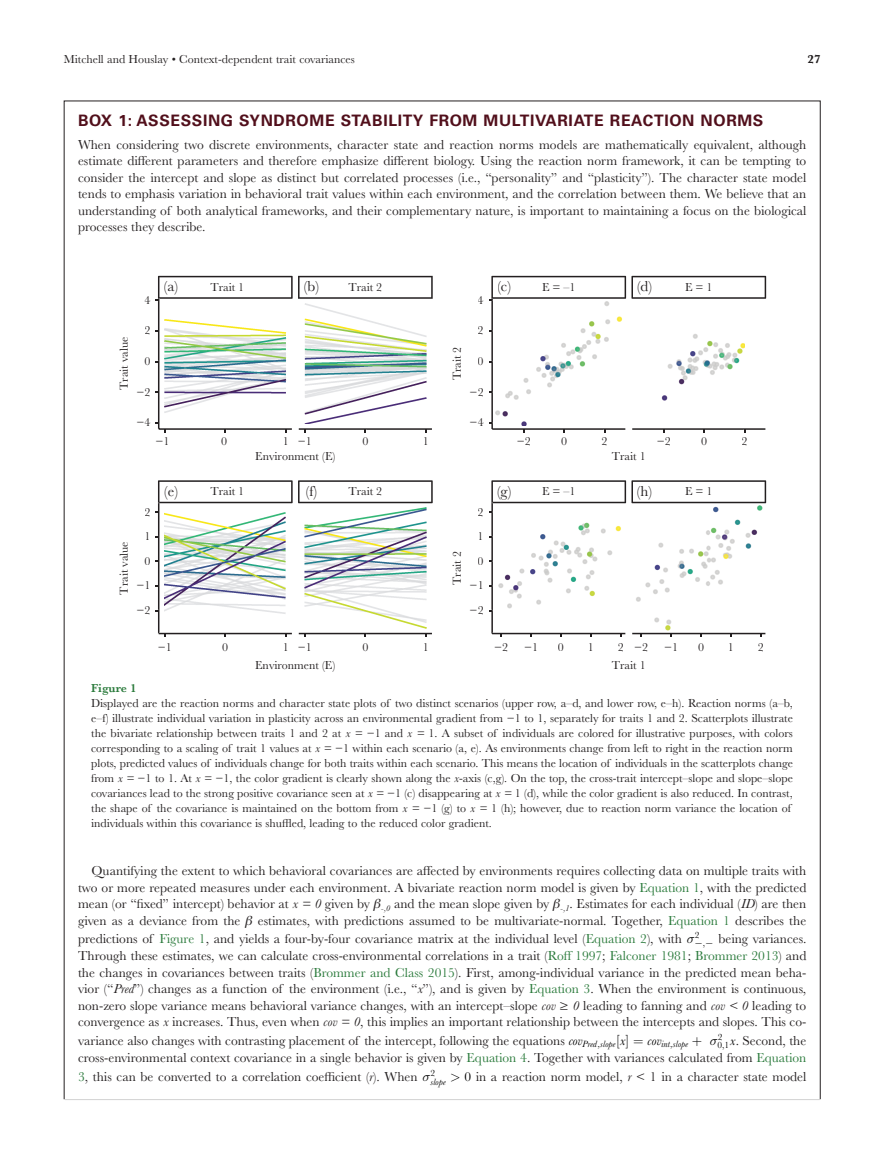
<style>
.page{position:relative;width:891px;height:1175px;background:#fff}
.page>*{position:absolute;margin:0;border:0;box-sizing:border-box;transform-origin:0 0}
.t1{font:700 15.75px "Univers LT Std";letter-spacing:.04em;color:#510f1b}
.t2{font:15px "Baskerville MT Std";color:#231f20}
.t3{font:13.5px/16.5px "Baskerville MT Std";color:#231f20;text-align:justify}
.t4{font:12px/15px "Baskerville MT Std";color:#231f20}
.t5{font:600 12px "Baskerville MT Std";color:#2a7a3b}
.t6{font:700 12px "Baskerville MT Std";color:#231f20}
.s1{font-size:15px}
.s2{font-size:12px}
.s3{font-style:italic}
.s4{color:#2a7a3b}
.s5{font-family:"Gandhari Unicode";font-style:italic}
.s6{font-family:"CMMI10";color:#000}
.s7{font-style:italic;color:#000}
.s8{font-family:"CMR10";color:#000}
.s9{color:#000}
</style>
<div class="page">
<svg style="left:155px;top:276px;width:278px;height:156px"></svg>
<svg style="left:489px;top:276px;width:277px;height:156px"></svg>
<svg style="left:155px;top:480px;width:278px;height:157px"></svg>
<svg style="left:489px;top:480px;width:277px;height:157px"></svg>
<div style="left:63px;top:1099px;width:758px;height:13px;border:2px solid #fff"></div>
<p class="t4" style="left:64px;top:52px;width:293px">Mitchell and Houslay • Context-dependent trait covariances</p>
<p class="t6" style="left:808px;top:53px;width:15px">27</p>
<p class="t1" style="left:78px;top:111px;width:687px">BOX 1: ASSESSING SYNDROME STABILITY FROM MULTIVARIATE REACTION NORMS</p>
<p class="t3" style="left:78px;top:136px;width:730px">When considering two discrete environments, character state and reaction norms models are mathematically equivalent, although estimate different parameters and therefore emphasize different biology. Using the reaction norm framework, it can be tempting to consider the intercept and slope as distinct but correlated processes (i.e., “personality” and “plasticity”). The character state model tends to emphasis variation in behavioral trait values within each environment, and the correlation between them. We believe that an understanding of both analytical frameworks, and their complementary nature, is important to maintaining a focus on the biological processes they describe.</p>
<p class="t4" style="left:117px;top:390px;width:55px;rotate:-90deg">Trait value</p>
<p class="t4" style="left:144px;top:292px;width:7px">4</p>
<p class="t4" style="left:164px;top:279px;width:82px"><span class="s1">(a)</span> Trait 1</p>
<p class="t4" style="left:304px;top:279px;width:80px"><span class="s1">(b)</span> Trait 2</p>
<p class="t4" style="left:478px;top:292px;width:7px">4</p>
<p class="t4" style="left:497px;top:279px;width:80px"><span class="s1">(c)</span> E = –1</p>
<p class="t2" style="left:637px;top:277px;width:77px">(d) <span class="s2">E = 1</span></p>
<p class="t4" style="left:144px;top:323px;width:7px">2</p>
<p class="t4" style="left:478px;top:323px;width:7px">2</p>
<p class="t4" style="left:144px;top:353px;width:7px">0</p>
<p class="t4" style="left:449px;top:380px;width:35px;rotate:-90deg">Trait 2</p>
<p class="t4" style="left:478px;top:353px;width:7px">0</p>
<p class="t4" style="left:136px;top:384px;width:16px">−2</p>
<p class="t4" style="left:470px;top:384px;width:16px">−2</p>
<p class="t4" style="left:136px;top:415px;width:16px">−4</p>
<p class="t4" style="left:470px;top:415px;width:16px">−4</p>
<p class="t4" style="left:155px;top:434px;width:16px">−1</p>
<p class="t4" style="left:298px;top:434px;width:16px">−1</p>
<p class="t4" style="left:221px;top:434px;width:7px">0</p>
<p class="t4" style="left:283px;top:434px;width:7px">1</p>
<p class="t4" style="left:362px;top:434px;width:7px">0</p>
<p class="t4" style="left:423px;top:434px;width:7px">1</p>
<p class="t4" style="left:517px;top:434px;width:16px">−2</p>
<p class="t4" style="left:657px;top:434px;width:16px">−2</p>
<p class="t4" style="left:612px;top:448px;width:35px">Trait 1</p>
<p class="t4" style="left:561px;top:434px;width:7px">0</p>
<p class="t4" style="left:602px;top:434px;width:7px">2</p>
<p class="t4" style="left:701px;top:434px;width:7px">0</p>
<p class="t4" style="left:742px;top:434px;width:7px">2</p>
<p class="t4" style="left:255px;top:448px;width:82px">Environment (E)</p>
<p class="t4" style="left:117px;top:594px;width:55px;rotate:-90deg">Trait value</p>
<p class="t4" style="left:144px;top:504px;width:7px">2</p>
<p class="t4" style="left:144px;top:529px;width:7px">1</p>
<p class="t4" style="left:144px;top:553px;width:7px">0</p>
<p class="t4" style="left:136px;top:578px;width:16px">−1</p>
<p class="t4" style="left:136px;top:602px;width:16px">−2</p>
<p class="t4" style="left:164px;top:484px;width:82px"><span class="s1">(e)</span> Trait 1</p>
<p class="t4" style="left:306px;top:484px;width:78px"><span class="s1">(f)</span> Trait 2</p>
<p class="t4" style="left:497px;top:484px;width:80px"><span class="s1">(g)</span> E = –1</p>
<p class="t2" style="left:637px;top:482px;width:77px">(h) <span class="s2">E = 1</span></p>
<p class="t4" style="left:478px;top:504px;width:7px">2</p>
<p class="t4" style="left:449px;top:585px;width:35px;rotate:-90deg">Trait 2</p>
<p class="t4" style="left:478px;top:529px;width:7px">1</p>
<p class="t4" style="left:478px;top:553px;width:7px">0</p>
<p class="t4" style="left:470px;top:578px;width:16px">−1</p>
<p class="t4" style="left:470px;top:602px;width:16px">−2</p>
<p class="t4" style="left:158px;top:639px;width:16px">−1</p>
<p class="t4" style="left:255px;top:637px;width:82px;line-height:18px;text-indent:43px">−1<br>Environment (E)</p>
<p class="t4" style="left:222px;top:639px;width:7px">0</p>
<p class="t4" style="left:283px;top:639px;width:7px">1</p>
<p class="t4" style="left:362px;top:639px;width:7px">0</p>
<p class="t4" style="left:423px;top:639px;width:7px">1</p>
<p class="t4" style="left:494px;top:639px;width:16px">−2</p>
<p class="t4" style="left:524px;top:639px;width:16px">−1</p>
<p class="t4" style="left:558px;top:639px;width:7px">0</p>
<p class="t4" style="left:588px;top:639px;width:7px">1</p>
<p class="t4" style="left:618px;top:639px;width:32px">2 −2</p>
<p class="t4" style="left:664px;top:639px;width:16px">−1</p>
<p class="t4" style="left:698px;top:639px;width:7px">0</p>
<p class="t4" style="left:728px;top:639px;width:7px">1</p>
<p class="t4" style="left:758px;top:639px;width:7px">2</p>
<p class="t4" style="left:612px;top:657px;width:35px">Trait 1</p>
<p class="t5" style="left:91px;top:680px;width:47px">Figure 1</p>
<p class="t4" style="left:91px;top:695px;width:703px">Displayed are the reaction norms and character state plots of two distinct scenarios (upper row, a–d, and lower row, e–h). Reaction norms (a–b, e–f) illustrate individual variation in plasticity across an environmental gradient from −1 to 1, separately for traits 1 and 2. Scatterplots illustrate the bivariate relationship between traits 1 and 2 at <span class="s3">x =</span> −1 and <span class="s3">x =</span> 1. A subset of individuals are colored for illustrative purposes, with colors corresponding to a scaling of trait 1 values at <span class="s3">x =</span> −1 within each scenario (a, e). As environments change from left to right in the reaction norm plots, predicted values of individuals change for both traits within each scenario. This means the location of individuals in the scatterplots change from <span class="s3">x =</span> −1 to 1. At <span class="s3">x =</span> −1, the color gradient is clearly shown along the <span class="s3">x</span>-axis (c,g). On the top, the cross-trait intercept–slope and slope–slope covariances lead to the strong positive covariance seen at <span class="s3">x =</span> −1 (c) disappearing at <span class="s3">x =</span> 1 (d), while the color gradient is also reduced. In contrast, the shape of the covariance is maintained on the bottom from <span class="s3">x =</span> −1 (g) to <span class="s3">x =</span> 1 (h); however, due to reaction norm variance the location of individuals within this covariance is shuffled, leading to the reduced color gradient.</p>
<p class="t3" style="left:78px;top:862px;width:730px;text-indent:14px">Quantifying the extent to which behavioral covariances are affected by environments requires collecting data on multiple traits with two or more repeated measures under each environment. A bivariate reaction norm model is given by <span class="s4">Equation 1</span>, with the predicted mean (or “fixed” intercept) behavior at <span class="s3">x = 0</span> given by <span class="s5">β</span><sub>-,0</sub> and the mean slope given by <span class="s5">β</span><sub>-,1</sub>. Estimates for each individual (<span class="s3">ID</span>) are then given as a deviance from the <span class="s5">β</span> estimates, with predictions assumed to be multivariate-normal. Together, <span class="s4">Equation 1</span> describes the</p>
<p class="t3" style="left:78px;top:930px;width:623px">predictions of <span class="s4">Figure 1</span>, and yields a four-by-four covariance matrix at the individual level (<span class="s4">Equation 2</span>), with <span class="s6">σ</span><sup>2</sup></p>
<p class="t3" style="left:78px;top:930px;width:730px;text-indent:616px"><sub>−</sub><sub>,</sub><sub>−</sub> being variances.<br>Through these estimates, we can calculate cross-environmental correlations in a trait (<span class="s4">Roff 1997</span>; <span class="s4">Falconer 1981</span>; <span class="s4">Brommer 2013</span>) and the changes in covariances between traits (<span class="s4">Brommer and Class 2015</span>). First, among-individual variance in the predicted mean beha&shy;vior (“<span class="s3">Pred</span>”) changes as a function of the environment (i.e., “<span class="s3">x</span>”), and is given by <span class="s4">Equation 3</span>. When the environment is continuous, non-zero slope variance means behavioral variance changes, with an intercept–slope <span class="s3">cov ≥ 0</span> leading to fanning and <span class="s3">cov &lt; 0</span> leading to convergence as <span class="s3">x</span> increases. Thus, even when <span class="s3">cov = 0</span>, this implies an important relationship between the intercepts and slopes. This co-</p>
<p class="t3" style="left:78px;top:1032px;width:646px">variance also changes with contrasting placement of the intercept, following the equations <span class="s7">cov</span><sub>Pred</sub><sub>,</sub><sub>slope</sub><span class="s8">[</span><span class="s7">x</span><span class="s8">] =</span> <span class="s7">cov</span><sub>int</sub><sub>,</sub><sub>slope</sub> <span class="s8">+</span> <span class="s6">σ</span><sup>2</sup></p>
<p class="t3" style="left:78px;top:1031px;width:730px;line-height:17px;text-align:right"><sub>0,1</sub><span class="s7">x</span>. Second, the<br>cross-environmental context covariance in a single behavior is given by <span class="s4">Equation 4</span>. Together with variances calculated from <span class="s4">Equation</span></p>
<p class="t3" style="left:78px;top:1068px;width:359px"><span class="s4">3</span>, this can be converted to a correlation coefficient (<span class="s3">r</span>). When <span class="s6">σ</span><sup>2</sup></p>
<p class="t3" style="left:430px;top:1068px;width:378px"><sub>slope</sub> <span class="s6">&gt;</span> <span class="s9">0</span> in a reaction norm model, <span class="s3">r</span> &lt; 1 in a character state model</p>
</div>
